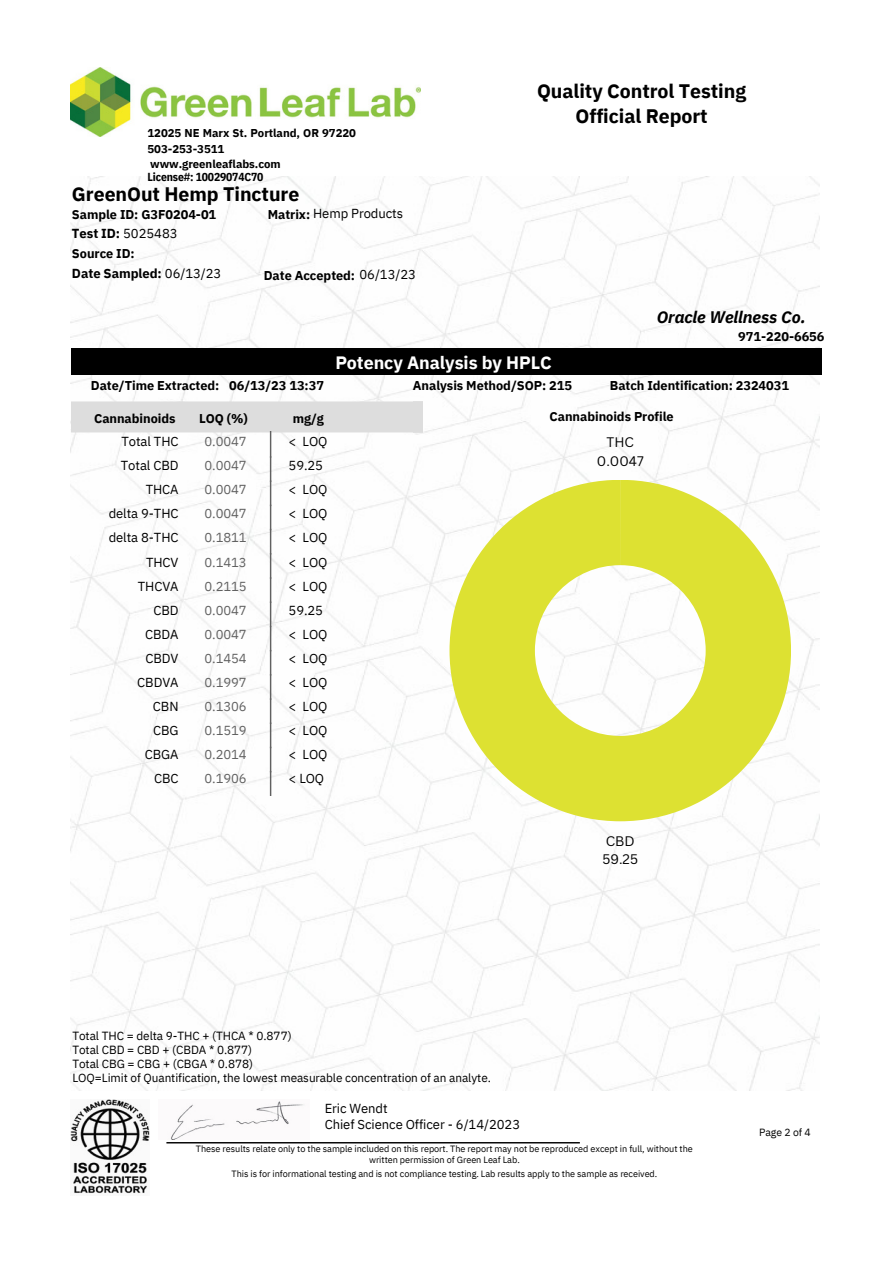
<style>
.page{position:relative;width:893px;height:1264px;background:#fff}
.page>*{position:absolute;margin:0;border:0;box-sizing:border-box;transform-origin:0 0}
.t1{font:700 19.5px/25.2px "IBM Plex Sans";letter-spacing:-.005em;color:#000;text-align:center}
.t2{font:700 17.85px "IBM Plex Sans";letter-spacing:-.005em;color:#fff}
.t3{font:italic 700 16.65px "IBM Plex Sans";letter-spacing:-.005em;color:#000}
.t4{font:13.5px "Canva Sans";color:#000}
.t5{font:13.05px/24px "IBM Plex Sans";letter-spacing:-.005em;color:#000;text-align:right}
.t6{font:13.05px/24px "IBM Plex Sans";letter-spacing:-.005em;color:#616161;text-align:justify}
.t7{font:700 13.05px "IBM Plex Sans";letter-spacing:-.005em;color:#000}
.t8{font:700 12.75px "IBM Plex Sans";letter-spacing:-.005em;color:#000}
.t9{font:11.85px "IBM Plex Sans";letter-spacing:-.005em;color:#000}
.t10{font:700 11.55px "IBM Plex Sans Cond";letter-spacing:-.015em;color:#000}
.t11{font:700 11.4px/15.3px "IBM Plex Sans";letter-spacing:-.005em;color:#000}
.t12{font:10.35px "IBM Plex Sans";letter-spacing:-.005em;color:#000}
.t13{font:9.15px/10.9px "IBM Plex Sans";letter-spacing:-.005em;color:#000;text-align:center}
.s1{font-weight:400}
.s2{font-weight:700;font-size:12.75px}
.s3{font-weight:400;font-size:13.05px}
</style>
<div class="page">
<svg style="left:166px;top:1142px;width:413px;height:1px"></svg>
<img style="left:71px;top:67px;width:349px;height:70px">
<img style="left:71px;top:176px;width:748px;height:914px">
<div style="left:71px;top:348px;width:750px;height:26px;background:#000"></div>
<div style="left:71px;top:402px;width:342px;height:30px;background:#ddd"></div>
<div style="left:70px;top:401px;width:343px;height:31px;border:1px solid #ddd"></div>
<svg style="left:270px;top:432px;width:1px;height:364px"></svg>
<svg style="left:412px;top:401px;width:10px;height:32px"></svg>
<img style="left:171px;top:1101px;width:133px;height:38px">
<img style="left:71px;top:1099px;width:79px;height:95px">
<svg style="left:449px;top:480px;width:342px;height:341px;fill:#dde132"></svg>
<p class="t11" style="left:147px;top:125px;width:210px">12025 NE Marx St. Portland, OR 97220<br>503-253-3511 www.greenleaflabs.com</p>
<p class="t10" style="left:147px;top:169px;width:117px">License#: 10029074C70</p>
<p class="t1" style="left:72px;top:181px;width:229px">GreenOut Hemp Tincture</p>
<p class="t8" style="left:72px;top:206px;width:146px">Sample ID: G3F0204-01</p>
<p class="t7" style="left:72px;top:224px;width:107px">Test ID: <span class="s1">5025483</span></p>
<p class="t8" style="left:72px;top:244px;width:64px">Source ID:</p>
<p class="t7" style="left:72px;top:265px;width:151px">Date Sampled: <span class="s1">06/13/23</span></p>
<p class="t5" style="left:268px;top:201px;width:137px"><span class="s2">Matrix:</span> Hemp Products</p>
<p class="t8" style="left:264px;top:267px;width:154px">Date Accepted: <span class="s3">06/13/23</span></p>
<p class="t1" style="left:537px;top:78px;width:210px">Quality Control Testing<br>Official Report</p>
<p class="t3" style="left:656px;top:306px;width:150px">Oracle Wellness Co.</p>
<p class="t8" style="left:738px;top:328px;width:88px">971-220-6656</p>
<p class="t8" style="left:91px;top:377px;width:130px">Date/Time Extracted:</p>
<p class="t8" style="left:199px;top:409px;width:50px">LOQ (%)</p>
<p class="t8" style="left:229px;top:377px;width:96px">06/13/23 13:37</p>
<p class="t8" style="left:293px;top:409px;width:33px">mg/g</p>
<p class="t8" style="left:94px;top:409px;width:83px">Cannabinoids</p>
<p class="t5" style="left:121px;top:429px;width:59px">Total THC<br>Total CBD<br>THCA</p>
<p class="t5" style="left:109px;top:501px;width:71px">delta 9-THC delta 8-THC<br>THCV<br>THCVA</p>
<p class="t5" style="left:153px;top:597px;width:27px">CBD</p>
<p class="t5" style="left:145px;top:622px;width:35px">CBDA</p>
<p class="t5" style="left:137px;top:646px;width:43px">CBDV<br>CBDVA</p>
<p class="t5" style="left:153px;top:694px;width:27px">CBN</p>
<p class="t5" style="left:153px;top:718px;width:27px">CBG</p>
<p class="t5" style="left:145px;top:742px;width:35px">CBGA</p>
<p class="t5" style="left:154px;top:766px;width:26px">CBC</p>
<p class="t6" style="left:204px;top:429px;width:44px">0.0047<br>0.0047<br>0.0047<br>0.0047<br>0.1811<br>0.1413<br>0.2115<br>0.0047<br>0.0047<br>0.1454<br>0.1997<br>0.1306<br>0.1519<br>0.2014<br>0.1906</p>
<p class="t5" style="left:288px;top:429px;width:40px;text-align:left">&lt; LOQ<br>59.25 &lt; LOQ &lt; LOQ &lt; LOQ &lt; LOQ &lt; LOQ<br>59.25 &lt; LOQ &lt; LOQ &lt; LOQ &lt; LOQ &lt; LOQ &lt; LOQ &lt; LOQ</p>
<p class="t2" style="left:335px;top:350px;width:218px">Potency Analysis by HPLC</p>
<p class="t8" style="left:413px;top:377px;width:161px">Analysis Method/SOP: 215</p>
<p class="t8" style="left:549px;top:408px;width:125px">Cannabinoids Profile</p>
<p class="t8" style="left:609px;top:377px;width:181px">Batch Identification: 2324031</p>
<p class="t4" style="left:606px;top:433px;width:29px">THC</p>
<p class="t4" style="left:597px;top:451px;width:48px">0.0047</p>
<p class="t4" style="left:605px;top:831px;width:30px">CBD</p>
<p class="t4" style="left:602px;top:849px;width:37px">59.25</p>
<p class="t9" style="left:72px;top:1027px;width:221px">Total THC = delta 9-THC + (THCA * 0.877)</p>
<p class="t9" style="left:72px;top:1041px;width:181px">Total CBD = CBD + (CBDA * 0.877)</p>
<p class="t9" style="left:72px;top:1056px;width:182px">Total CBG = CBG + (CBGA * 0.878)</p>
<p class="t9" style="left:72px;top:1070px;width:420px">LOQ=Limit of Quantification, the lowest measurable concentration of an analyte.</p>
<p class="t5" style="left:325px;top:1095px;width:64px">Eric Wendt</p>
<p class="t5" style="left:325px;top:1112px;width:197px">Chief Science Officer - 6/14/2023</p>
<p class="t13" style="left:196px;top:1142px;width:498px">These results relate only to the sample included on this report. The report may not be reproduced except in full, without the written permission of Green Leaf Lab.</p>
<p class="t13" style="left:231px;top:1167px;width:427px">This is for informational testing and is not compliance testing. Lab results apply to the sample as received.</p>
<p class="t12" style="left:759px;top:1125px;width:53px">Page 2 of 4</p>
</div>
